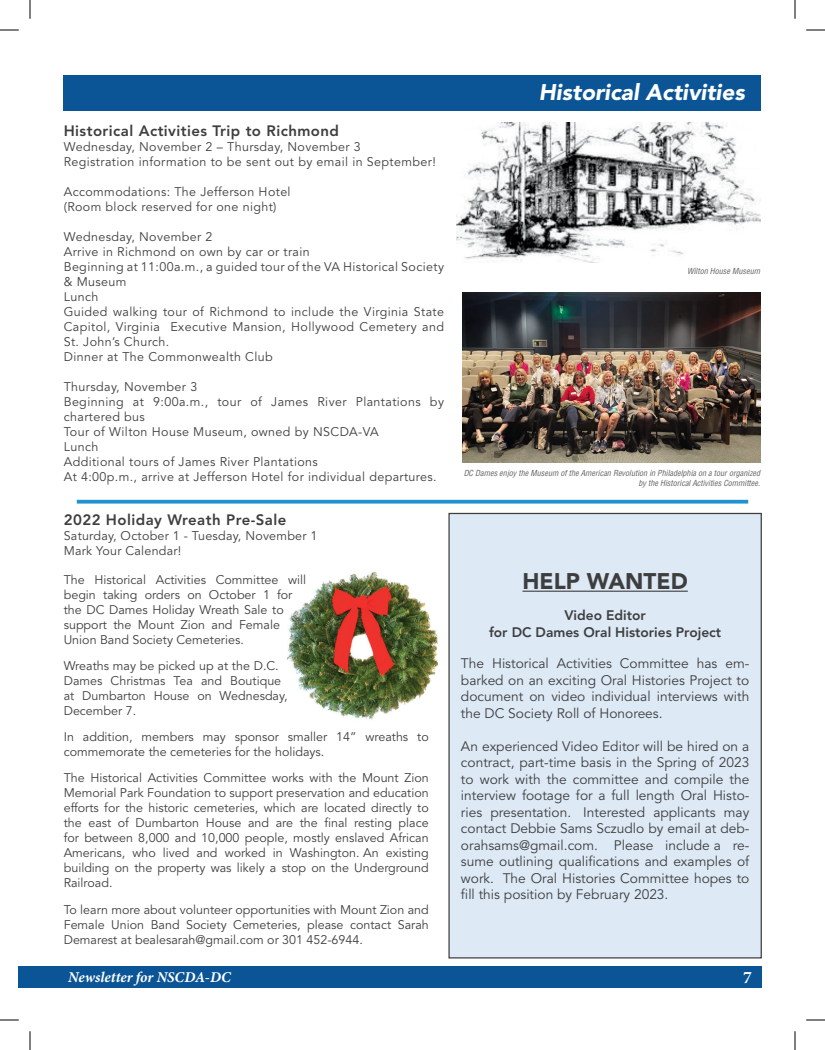
<style>
.page{position:relative;width:825px;height:1050px;background:#fff}
.page>*{position:absolute;margin:0;border:0;box-sizing:border-box;transform-origin:0 0}
.t1{font:italic 900 22.5px "Avenir LT Std";color:#fff}
.t2{font:900 22.5px "Avenir LT Std";color:#3e3e3f}
.t3{font:700 17.5px "Minion Pro";color:#fff}
.t4{font:800 15px "Avenir LT Std";letter-spacing:.03em;color:#3e3e3f}
.t5{font:italic 700 15px "Minion Pro";color:#fff}
.t6{font:13.75px/16.5px "Avenir LT Std";color:#3e3e3f;text-align:justify}
.t7{font:800 13.75px/16.5px "Avenir LT Std";color:#3e3e3f;text-align:center}
.t8{font:12.5px/15px "Avenir LT Std";letter-spacing:.03em;color:#3e3e3f}
.t9{font:12.5px/15px "Avenir LT Std";color:#3e3e3f}
.t10{font:italic condensed 8.12px/9.8px "Helvetica LT Std";color:#636366;text-align:right}
</style>
<div class="page">
<div style="left:19px;top:966px;width:11px;height:22px;background:#0b5596"></div>
<div style="left:30px;top:966px;width:731px;height:22px;background:#0b5596"></div>
<div style="left:64px;top:75px;width:697px;height:35px;background:#0b5596"></div>
<img style="left:457px;top:123px;width:303px;height:139px">
<img style="left:463px;top:293px;width:297px;height:169px">
<svg style="left:77px;top:500px;width:671px;height:4px;background:#379dd3"></svg>
<img style="left:287px;top:572px;width:152px;height:148px">
<div style="left:449px;top:513px;width:312px;height:445px;background:#dde9f5"></div>
<hr style="left:523px;top:591px;width:165px;height:1px;background:#3e3e3f">
<div style="left:448px;top:513px;width:314px;height:446px;border:1px solid #3e3e3f"></div>
<svg style="left:0;top:29px;width:19px;height:2px"></svg>
<svg style="left:806px;top:29px;width:19px;height:2px"></svg>
<svg style="left:0;top:1019px;width:19px;height:2px"></svg>
<svg style="left:806px;top:1019px;width:19px;height:2px"></svg>
<svg style="left:29px;top:0;width:2px;height:19px"></svg>
<svg style="left:29px;top:1031px;width:2px;height:19px"></svg>
<svg style="left:794px;top:0;width:2px;height:19px"></svg>
<svg style="left:794px;top:1031px;width:2px;height:19px"></svg>
<p class="t4" style="left:64px;top:121px;width:277px">Historical Activities Trip to Richmond</p>
<p class="t8" style="left:64px;top:139px;width:374px">Wednesday, November 2 – Thursday, November 3<br>Registration information to be sent out by email in September!</p>
<p class="t8" style="left:64px;top:184px;width:228px">Accommodations: The Jefferson Hotel (Room block reserved for one night)</p>
<p class="t8" style="left:64px;top:229px;width:382px">Wednesday, November 2<br>Arrive in Richmond on own by car or train<br>Beginning at 11:00a.m., a guided tour of the VA Historical Society &amp; Museum<br>Lunch<br>Guided walking tour of Richmond to include the Virginia State Capitol, Virginia Executive Mansion, Hollywood Cemetery and St. John’s Church.<br>Dinner at The Commonwealth Club</p>
<p class="t8" style="left:64px;top:379px;width:382px">Thursday, November 3<br>Beginning at 9:00a.m., tour of James River Plantations by chartered bus<br>Tour of Wilton House Museum, owned by NSCDA-VA<br>Lunch<br>Additional tours of James River Plantations<br>At 4:00p.m., arrive at Jefferson Hotel for individual departures.</p>
<p class="t4" style="left:64px;top:511px;width:224px">2022 Holiday Wreath Pre-Sale</p>
<p class="t8" style="left:64px;top:528px;width:255px">Saturday, October 1 - Tuesday, November 1<br>Mark Your Calendar!</p>
<p class="t9" style="left:64px;top:572px;width:244px">The Historical Activities Committee will begin taking orders on October 1 for the DC Dames Holiday Wreath Sale to support the Mount Zion and Female Union Band Society Cemeteries.</p>
<p class="t9" style="left:64px;top:658px;width:225px">Wreaths may be picked up at the D.C.<br>Dames Christmas Tea and Boutique at Dumbarton House on Wednesday,<br>December 7.</p>
<p class="t9" style="left:64px;top:730px;width:367px">In addition, members may sponsor smaller 14” wreaths to commemorate the cemeteries for the holidays.</p>
<p class="t8" style="left:64px;top:771px;width:367px;text-align:justify">The Historical Activities Committee works with the Mount Zion Memorial Park Foundation to support preservation and education efforts for the historic cemeteries, which are located directly to the east of Dumbarton House and are the final resting place for between 8,000 and 10,000 people, mostly enslaved African Americans, who lived and worked in Washington. An existing building on the property was likely a stop on the Underground Railroad.</p>
<p class="t8" style="left:64px;top:902px;width:367px;text-align:justify">To learn more about volunteer opportunities with Mount Zion and Female Union Band Society Cemeteries, please contact Sarah Demarest at bealesarah@gmail.com or 301 452-6944.</p>
<h1 class="t1" style="left:539px;top:79px;width:207px">Historical Activities</h1>
<p class="t10" style="left:687px;top:266px;width:75px">Wilton House Museum</p>
<p class="t10" style="left:464px;top:468px;width:298px">DC Dames enjoy the Museum of the American Revolution in Philadelphia on a tour organized by the Historical Activities Committee.</p>
<h1 class="t2" style="left:523px;top:568px;width:167px">HELP WANTED</h1>
<p class="t7" style="left:489px;top:607px;width:234px">Video Editor<br>for DC Dames Oral Histories Project</p>
<p class="t6" style="left:461px;top:656px;width:290px">The Historical Activities Committee has em&shy;barked on an exciting Oral Histories Project to document on video individual interviews with the DC Society Roll of Honorees.</p>
<p class="t6" style="left:461px;top:738px;width:290px">An experienced Video Editor will be hired on a contract, part-time basis in the Spring of 2023 to work with the committee and compile the interview footage for a full length Oral Histo&shy;ries presentation. Interested applicants may contact Debbie Sams Sczudlo by email at deb&shy;orahsams@gmail.com. Please include a re&shy;sume outlining qualifications and examples of work. The Oral Histories Committee hopes to fill this position by February 2023.</p>
<p class="t5" style="left:68px;top:968px;width:164px">Newsletter for NSCDA-DC</p>
<h2 class="t3" style="left:743px;top:965px;width:10px">7</h2>
</div>
